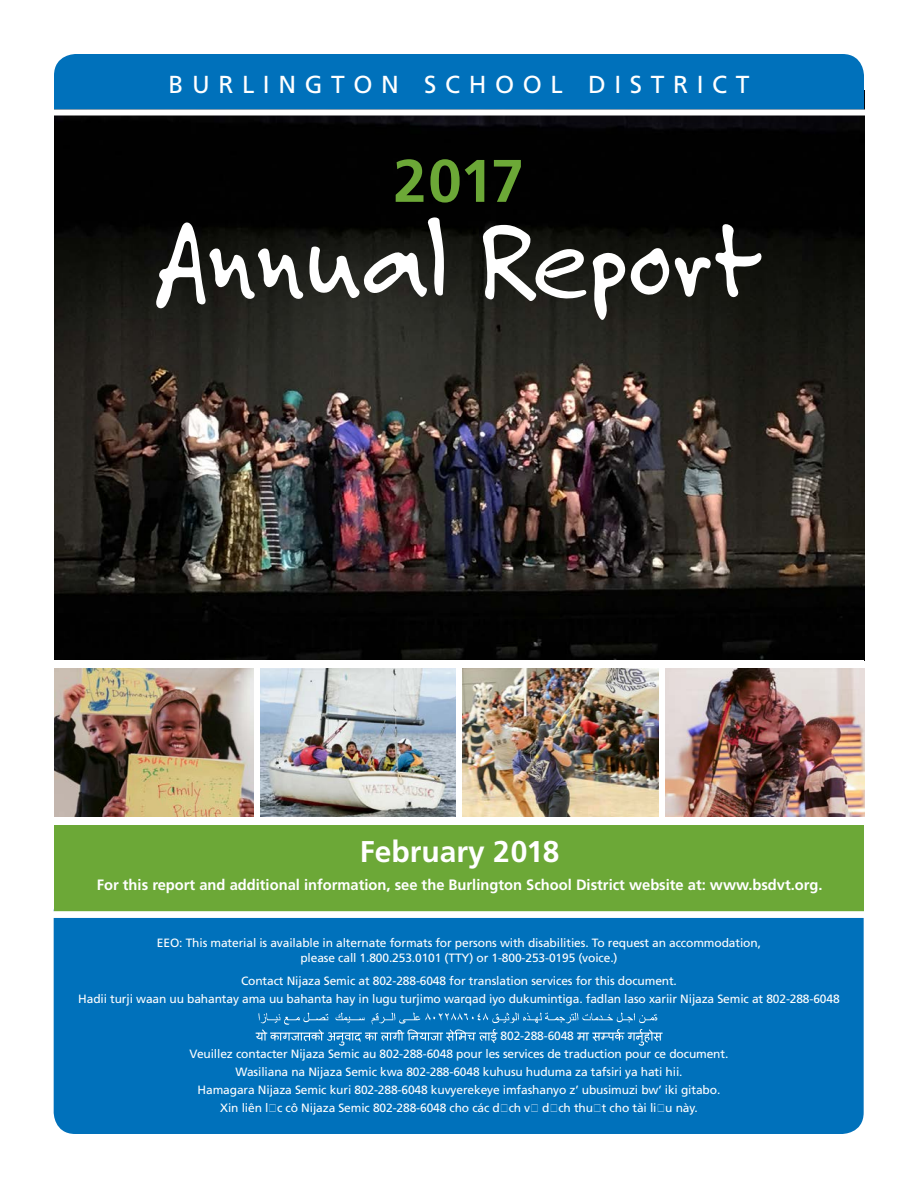
<style>
.page{position:relative;width:918px;height:1188px;background:#fff}
.page>*{position:absolute;margin:0;border:0;box-sizing:border-box;transform-origin:0 0}
.AR_Body_Copy-SANS{font:700 60px "Frutiger LT Std";color:#6ca837}
.AR_Body_Copy-SANS-2{font:700 30px "Frutiger LT Std";color:#fff}
.t1{font:24.6px "Frutiger LT Std";letter-spacing:.35em;color:#fff}
.AR_Body_Copy-SANS-3{font:700 15px "Frutiger LT Std";color:#fff}
.AR_Body_Copy-SANS-4{font:12px/15.8px "Frutiger LT Std";letter-spacing:-.01em;color:#fff;text-align:center}
.s1{font-family:"Arial"}
</style>
<div class="page">
<img style="left:54px;top:116px;width:810px;height:544px">
<div style="left:54px;top:891px;width:810px;height:243px;background:#0071bb;border-radius:22px"></div>
<div style="left:54px;top:717px;width:810px;height:198px;background:#6ca837"></div>
<div style="left:54px;top:54px;width:810px;height:56px;background:#0071bb"></div>
<div style="left:253px;top:668px;width:7px;height:149px;background:#fff"></div>
<div style="left:455px;top:668px;width:8px;height:149px;background:#fff"></div>
<div style="left:658px;top:668px;width:7px;height:149px;background:#fff"></div>
<div style="left:54px;top:817px;width:202px;height:7px;background:#fff"></div>
<div style="left:256px;top:817px;width:203px;height:7px;background:#fff"></div>
<div style="left:459px;top:817px;width:203px;height:7px;background:#fff"></div>
<div style="left:662px;top:817px;width:202px;height:7px;background:#fff"></div>
<img style="left:54px;top:668px;width:199px;height:149px">
<img style="left:260px;top:668px;width:196px;height:149px">
<img style="left:463px;top:668px;width:195px;height:149px">
<img style="left:665px;top:668px;width:199px;height:149px">
<div style="left:42px;top:911px;width:836px;height:7px;background:#fff"></div>
<img style="left:255px;top:1029px;width:408px;height:17px">
<div style="left:498px;top:1022px;width:78px;height:27px;background:#0071bb"></div>
<img style="left:258px;top:1012px;width:400px;height:13px">
<svg style="left:154px;top:215px;width:609px;height:107px"></svg>
<p class="t1" style="left:168px;top:70px;width:583px">BURLINGTON SCHOOL DISTRICT</p>
<p class="AR_Body_Copy-SANS" style="left:393px;top:146px;width:133px">2017</p>
<p class="AR_Body_Copy-SANS-2" style="left:360px;top:834px;width:201px">February 2018</p>
<p class="AR_Body_Copy-SANS-3" style="left:97px;top:876px;width:727px">For this report and additional information, see the Burlington School District website at: www.bsdvt.org.</p>
<p class="AR_Body_Copy-SANS-4" style="left:157px;top:935px;width:606px">EEO: This material is available in alternate formats for persons with disabilities. To request an accommodation, please call 1.800.253.0101 (TTY) or 1-800-253-0195 (voice.)</p>
<p class="AR_Body_Copy-SANS-4" style="left:241px;top:973px;width:437px">Contact Nijaza Semic at 802-288-6048 for translation services for this document.</p>
<p class="AR_Body_Copy-SANS-4" style="left:78px;top:991px;width:763px">Hadii turji waan uu bahantay ama uu bahanta hay in lugu turjimo warqad iyo dukumintiga. fadlan laso xariir Nijaza Semic at 802-288-6048</p>
<p class="AR_Body_Copy-SANS-4" style="left:501px;top:1028px;width:75px">802-288-6048</p>
<p class="AR_Body_Copy-SANS-4" style="left:190px;top:1046px;width:540px">Veuillez contacter Nijaza Semic au 802-288-6048 pour les services de traduction pour ce document.</p>
<p class="AR_Body_Copy-SANS-4" style="left:235px;top:1064px;width:449px">Wasiliana na Nijaza Semic kwa 802-288-6048 kuhusu huduma za tafsiri ya hati hii.</p>
<p class="AR_Body_Copy-SANS-4" style="left:198px;top:1082px;width:524px">Hamagara Nijaza Semic kuri 802-288-6048 kuvyerekeye imfashanyo z’ ubusimuzi bw’ iki gitabo.</p>
<p class="AR_Body_Copy-SANS-4" style="left:220px;top:1100px;width:479px">Xin liên l<span class="s1">ệ</span>c cô Nijaza Semic 802-288-6048 cho các d<span class="s1">ị</span> ch v<span class="s1">ụ</span> d<span class="s1">ị</span> ch thu<span class="s1">ậ</span>t cho tài li<span class="s1">ệ</span>u này.</p>
</div>
